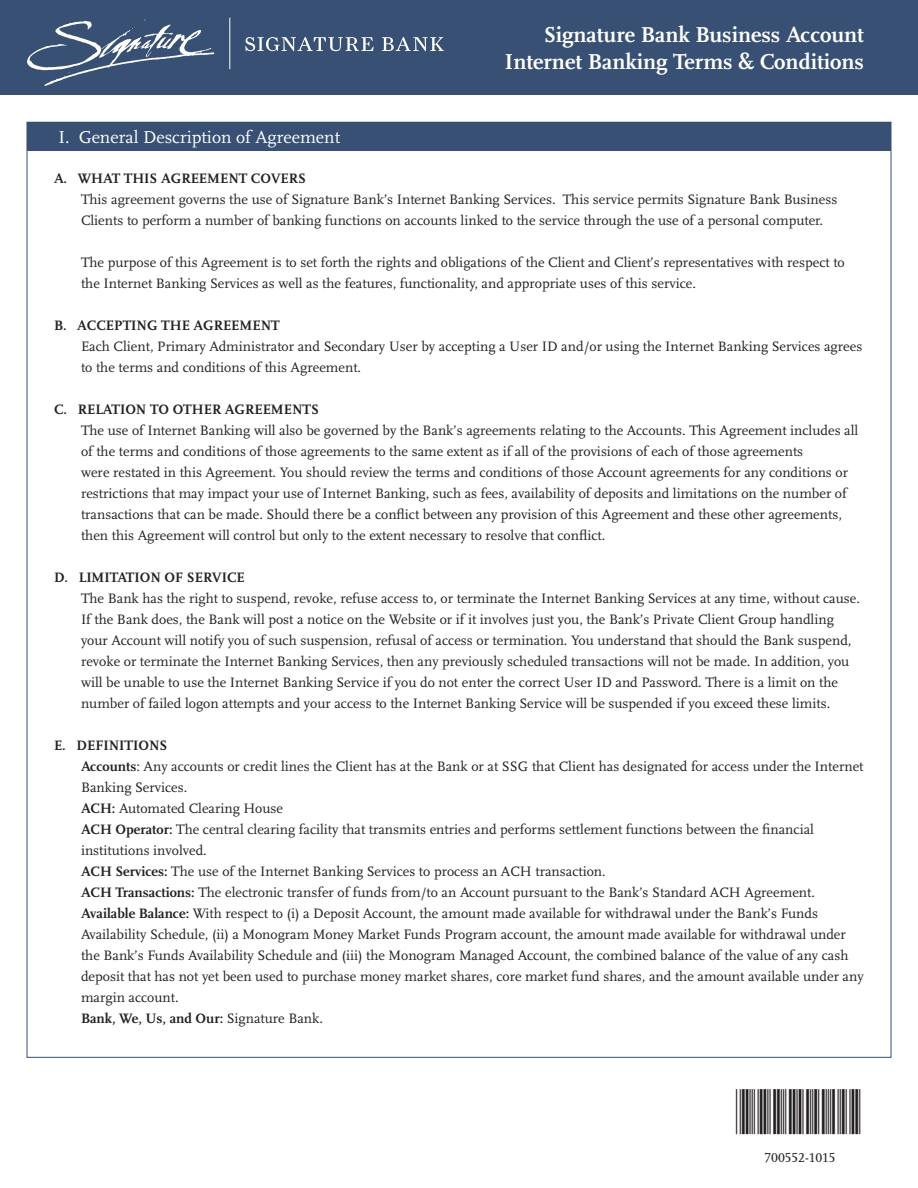
<style>
.page{position:relative;width:918px;height:1188px;background:#fff}
.page>*{position:absolute;margin:0;border:0;box-sizing:border-box;transform-origin:0 0}
.t1{font:700 22.5px/27px "Scala LF";color:#fff;text-align:right}
.t2{font:18px "Scala LF";color:#fff}
.t3{font:14.25px/21px "Scala LF";color:#231f20}
.t4{font:700 14.25px "Scala LF";color:#231f20}
.t5{font:13.5px "Scala LF";color:#231f20}
.s1{font-weight:700}
</style>
<div class="page">
<div style="left:0;top:0;width:918px;height:94px;background:#375073"></div>
<div style="left:27px;top:122px;width:864px;height:28px;background:#375073"></div>
<svg style="left:27px;top:19px;width:187px;height:67px"></svg>
<hr style="left:230px;top:18px;width:1px;height:51px;background:#fff">
<svg style="left:245px;top:37px;width:129px;height:14px"></svg>
<svg style="left:382px;top:37px;width:62px;height:14px"></svg>
<p class="t2" style="left:58px;top:126px;width:283px">I. General Description of Agreement</p>
<h1 class="t1" style="left:505px;top:21px;width:361px">Signature Bank Business Account<br>Internet Banking Terms &amp; Conditions</h1>
<p class="t4" style="left:54px;top:170px;width:254px">A. WHAT THIS AGREEMENT COVERS</p>
<p class="t3" style="left:81px;top:189px;width:758px">This agreement governs the use of Signature Bank’s Internet Banking Services. This service permits Signature Bank Business<br>Clients to perform a number of banking functions on accounts linked to the service through the use of a personal computer.</p>
<p class="t3" style="left:81px;top:252px;width:765px">The purpose of this Agreement is to set forth the rights and obligations of the Client and Client’s representatives with respect to the Internet Banking Services as well as the features, functionality, and appropriate uses of this service.</p>
<p class="t4" style="left:54px;top:317px;width:227px">B. ACCEPTING THE AGREEMENT</p>
<p class="t3" style="left:81px;top:336px;width:783px">Each Client, Primary Administrator and Secondary User by accepting a User ID and/or using the Internet Banking Services agrees to the terms and conditions of this Agreement.</p>
<p class="t4" style="left:54px;top:401px;width:267px">C. RELATION TO OTHER AGREEMENTS</p>
<p class="t3" style="left:81px;top:420px;width:779px">The use of Internet Banking will also be governed by the Bank’s agreements relating to the Accounts. This Agreement includes all of the terms and conditions of those agreements to the same extent as if all of the provisions of each of those agreements<br>were restated in this Agreement. You should review the terms and conditions of those Account agreements for any conditions or restrictions that may impact your use of Internet Banking, such as fees, availability of deposits and limitations on the number of transactions that can be made. Should there be a conflict between any provision of this Agreement and these other agreements, then this Agreement will control but only to the extent necessary to resolve that conflict.</p>
<p class="t4" style="left:54px;top:569px;width:192px">D. LIMITATION OF SERVICE</p>
<p class="t3" style="left:81px;top:588px;width:781px">The Bank has the right to suspend, revoke, refuse access to, or terminate the Internet Banking Services at any time, without cause.<br>If the Bank does, the Bank will post a notice on the Website or if it involves just you, the Bank’s Private Client Group handling your Account will notify you of such suspension, refusal of access or termination. You understand that should the Bank suspend, revoke or terminate the Internet Banking Services, then any previously scheduled transactions will not be made. In addition, you will be unable to use the Internet Banking Service if you do not enter the correct User ID and Password. There is a limit on the number of failed logon attempts and your access to the Internet Banking Service will be suspended if you exceed these limits.</p>
<p class="t3" style="left:81px;top:735px;width:784px;text-indent:-27px"><span class="s1">E. DEFINITIONS<br>Accounts</span>: Any accounts or credit lines the Client has at the Bank or at SSG that Client has designated for access under the Internet Banking Services.<br><span class="s1">ACH:</span> Automated Clearing House<br><span class="s1">ACH Operator:</span> The central clearing facility that transmits entries and performs settlement functions between the financial institutions involved.<br><span class="s1">ACH Services:</span> The use of the Internet Banking Services to process an ACH transaction.<br><span class="s1">ACH Transactions:</span> The electronic transfer of funds from/to an Account pursuant to the Bank’s Standard ACH Agreement.<br><span class="s1">Available Balance:</span> With respect to (i) a Deposit Account, the amount made available for withdrawal under the Bank’s Funds Availability Schedule, (ii) a Monogram Money Market Funds Program account, the amount made available for withdrawal under the Bank’s Funds Availability Schedule and (iii) the Monogram Managed Account, the combined balance of the value of any cash deposit that has not yet been used to purchase money market shares, core market fund shares, and the amount available under any margin account.<br><span class="s1">Bank, We, Us, and Our:</span> Signature Bank.</p>
<p class="t5" style="left:765px;top:1150px;width:73px">700552-1015</p>
</div>
